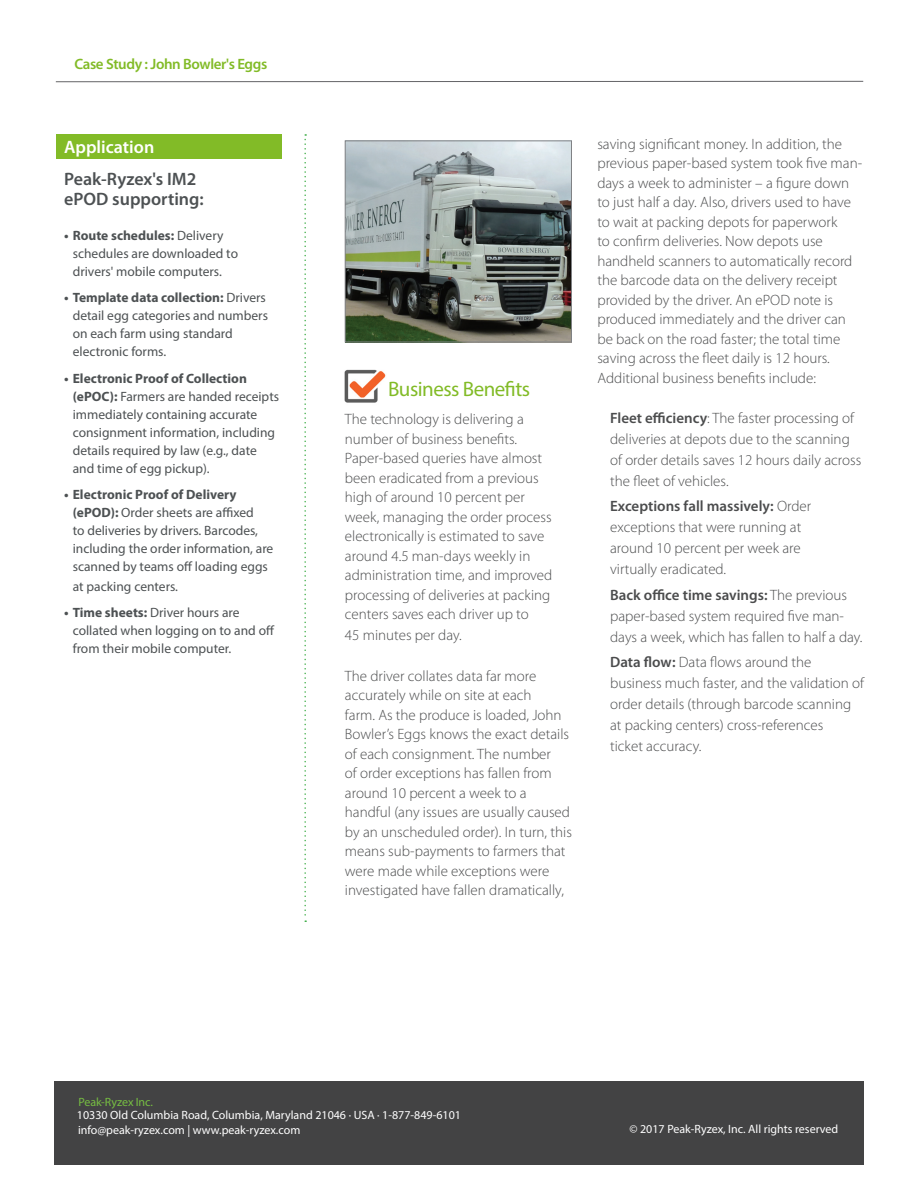
<style>
.page{position:relative;width:918px;height:1188px;background:#fff}
.page>*{position:absolute;margin:0;border:0;box-sizing:border-box;transform-origin:0 0}
.Head_1{font:21px "Myriad Pro";letter-spacing:-.025em;color:#82bb27}
.Paragraph_Style_1{font:600 18px/19.5px "Myriad Pro";color:#4d5153}
.LHS_Head{font:600 18px "Myriad Pro";color:#fff}
.Head_1-2{font:300 15px/19.5px "Myriad Pro";color:#4b4c4d}
.Head_3{font:600 15px "Myriad Pro";letter-spacing:-.025em;color:#82bb27}
.Head_3-2{font:600 15px "Myriad Pro";letter-spacing:.005em;color:#82bb27}
.t1{font:13.5px/18px "Myriad Pro";color:#4d5153}
.t2{font:600 13.5px "Myriad Pro";color:#67bd4a}
.LHS_Body_Text{font:12px "Myriad Pro";color:#fff}
.t3{font:12px "Myriad Pro";letter-spacing:-.01em;color:#76bd42}
.s1{font-weight:700}
.s2{font-weight:600}
</style>
<div class="page">
<hr style="left:56px;top:81px;width:807px;height:1px;background:#636366">
<div style="left:54px;top:1081px;width:810px;height:84px;background:#434344"></div>
<svg style="left:304px;top:134px;width:2px;height:788px"></svg>
<img style="left:347px;top:143px;width:223px;height:197px">
<div style="left:345px;top:141px;width:227px;height:201px;border:1px solid #808285"></div>
<img style="left:345px;top:369px;width:41px;height:34px">
<div style="left:56px;top:134px;width:226px;height:25px;background:#82bb27"></div>
<p class="Head_3" style="left:74px;top:55px;width:194px">Case Study : John Bowler's Eggs</p>
<p class="Head_3" style="left:151px;top:55px;width:67px">Shoe Z ne</p>
<p class="Head_3-2" style="left:78px;top:55px;width:100px">Title Goes Here</p>
<p class="LHS_Head" style="left:64px;top:136px;width:92px">Application</p>
<p class="Paragraph_Style_1" style="left:64px;top:169px;width:141px">Peak-Ryzex's IM2 ePOD supporting:</p>
<p class="t1" style="left:73px;top:226px;width:167px;text-indent:-9px"><span class="s1">• Route schedules:</span> Delivery schedules are downloaded to drivers' mobile computers.</p>
<p class="t1" style="left:73px;top:289px;width:197px;text-indent:-9px"><span class="s1">• Template data collection:</span> Drivers detail egg categories and numbers on each farm using standard electronic forms.</p>
<p class="t1" style="left:73px;top:369px;width:208px;text-indent:-9px"><span class="s1">• Electronic Proof of Collection (ePOC):</span> Farmers are handed receipts immediately containing accurate consignment information, including details required by law (e.g., date and time of egg pickup).</p>
<p class="t1" style="left:73px;top:486px;width:202px;text-indent:-9px"><span class="s1">• Electronic Proof of Delivery (ePOD):</span> Order sheets are affixed<br>to deliveries by drivers. Barcodes, including the order information, are scanned by teams off loading eggs</p>
<p class="t1" style="left:73px;top:577px;width:107px">at packing centers.</p>
<p class="t1" style="left:73px;top:604px;width:203px;text-indent:-9px"><span class="s1">• Time sheets:</span> Driver hours are collated when logging on to and off from their mobile computer.</p>
<p class="Head_1" style="left:388px;top:376px;width:143px">Business Benefits</p>
<p class="Head_1-2" style="left:345px;top:409px;width:209px">The technology is delivering a number of business benefits.<br>Paper-based queries have almost been eradicated from a previous high of around 10 percent per week, managing the order process electronically is estimated to save around 4.5 man-days weekly in administration time, and improved processing of deliveries at packing centers saves each driver up to</p>
<p class="Head_1-2" style="left:345px;top:625px;width:118px">45 minutes per day.</p>
<p class="Head_1-2" style="left:345px;top:666px;width:229px">The driver collates data far more accurately while on site at each<br>farm. As the produce is loaded, John Bowler’s Eggs knows the exact details of each consignment. The number<br>of order exceptions has fallen from around 10 percent a week to a handful (any issues are usually caused by an unscheduled order). In turn, this means sub-payments to farmers that were made while exceptions were investigated have fallen dramatically,</p>
<p class="Head_1-2" style="left:597px;top:134px;width:266px">saving significant money. In addition, the previous paper-based system took five man&shy;days a week to administer – a figure down to just half a day. Also, drivers used to have to wait at packing depots for paperwork<br>to confirm deliveries. Now depots use handheld scanners to automatically record the barcode data on the delivery receipt provided by the driver. An ePOD note is produced immediately and the driver can be back on the road faster; the total time saving across the fleet daily is 12 hours.<br>Additional business benefits include:</p>
<p class="Head_1-2" style="left:610px;top:407px;width:253px;line-height:21px"><span class="s2">Fleet efficiency</span>: The faster processing of deliveries at depots due to the scanning of order details saves 12 hours daily across the fleet of vehicles.</p>
<p class="Head_1-2" style="left:610px;top:496px;width:203px;line-height:21px"><span class="s2">Exceptions fall massively:</span> Order exceptions that were running at around 10 percent per week are virtually eradicated.</p>
<p class="Head_1-2" style="left:610px;top:584px;width:254px;line-height:21px"><span class="s2">Back office time savings:</span> The previous paper-based system required five man&shy;days a week, which has fallen to half a day.</p>
<p class="Head_1-2" style="left:610px;top:651px;width:255px;line-height:21px"><span class="s2">Data flow:</span> Data flows around the business much faster, and the validation of order details (through barcode scanning at packing centers) cross-references<br>ticket accuracy.</p>
<p class="t3" style="left:78px;top:1094px;width:76px">Peak-Ryzex Inc.</p>
<p class="LHS_Body_Text" style="left:78px;top:1122px;width:224px">info@peak-ryzex.com | www.peak-ryzex.com</p>
<p class="LHS_Body_Text" style="left:630px;top:1122px;width:210px">© 2017 Peak-Ryzex, Inc. All rights reserved</p>
<p class="t2" style="left:77px;top:1097px;width:94px">Peak-Ryzex, Inc.</p>
<p class="LHS_Body_Text" style="left:77px;top:1108px;width:386px">10330 Old Columbia Road, Columbia, Maryland 21046 · USA · 1-877-849-6101</p>
</div>
